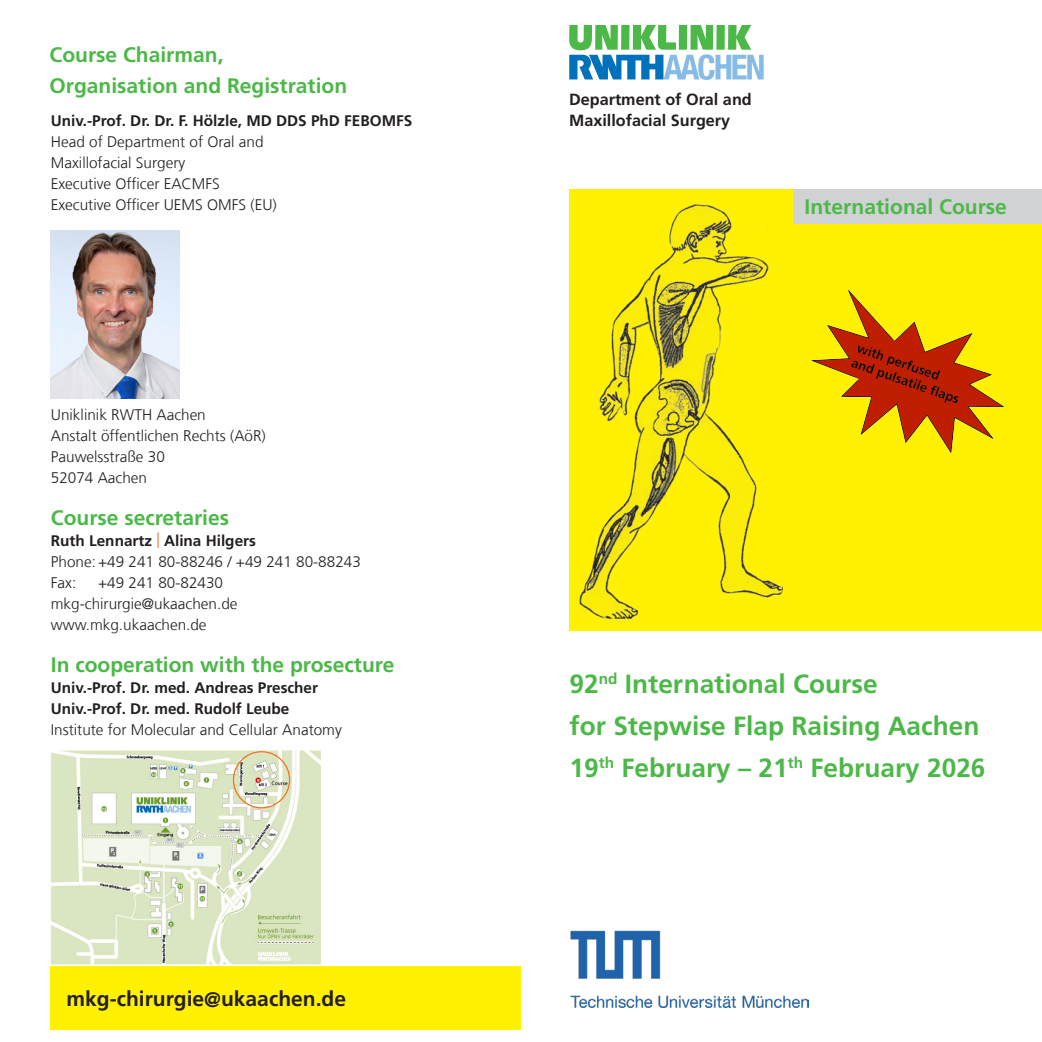
<style>
.page{position:relative;width:1042px;height:1042px;background:#fff}
.page>*{position:absolute;margin:0;border:0;box-sizing:border-box;transform-origin:0 0}
._01a_Cover_-_Titel{font:700 26.25px/42px "Frutiger LT Com";color:#4cb848}
._03e_Textsatz_-_Fließtext{font:700 21px "Frutiger LT Com";color:#4cb848}
._03a1_Textsatz_-_Headline_12_Pt{font:700 21px "Frutiger LT Com";color:#4cb848}
.t1{font:700 21px "Frutiger LT Com";color:#231f20}
._01a_Cover_-_Titel-2{font:700 21px "Frutiger LT Com";color:#4cb848}
._03e_Textsatz_-_Fließtext-2{font:700 16.1px "Frutiger LT Com";color:#231f20}
._03e_Textsatz_-_Fließtext-3{font:300 15.4px/21px "Frutiger LT Com";color:#231f20}
._03e_Textsatz_-_Fließtext-4{font:700 15.4px/21px "Frutiger LT Com";color:#231f20}
.s1{font-weight:300;color:#f47321}
</style>
<div class="page">
<div style="left:569px;top:189px;width:473px;height:441px;background:#fff101"></div>
<img style="left:580px;top:204px;width:202px;height:415px">
<svg style="left:569px;top:25px;width:194px;height:55px"></svg>
<div style="left:794px;top:189px;width:248px;height:35px;background:#d1d2d4"></div>
<img style="left:51px;top:230px;width:129px;height:168px">
<img style="left:570px;top:930px;width:239px;height:77px">
<img style="left:811px;top:289px;width:193px;height:164px">
<img style="left:50px;top:750px;width:271px;height:241px">
<div style="left:233px;top:751px;width:57px;height:57px;border:1px solid #f47321;border-radius:50%"></div>
<div style="left:51px;top:966px;width:470px;height:63px;background:#fff101"></div>
<p class="_03a1_Textsatz_-_Headline_12_Pt" style="left:50px;top:42px;width:175px">Course Chairman,</p>
<p class="_03a1_Textsatz_-_Headline_12_Pt" style="left:50px;top:74px;width:299px">Organisation and Registration</p>
<p class="_03e_Textsatz_-_Fließtext-4" style="left:51px;top:110px;width:363px">Univ.-Prof. Dr. Dr. F. Hölzle, MD DDS PhD FEBOMFS</p>
<p class="_03e_Textsatz_-_Fließtext-3" style="left:51px;top:131px;width:214px">Head of Department of Oral and<br>Maxillofacial Surgery<br>Executive Officer EACMFS</p>
<p class="_03e_Textsatz_-_Fließtext-3" style="left:51px;top:194px;width:227px">Executive Officer UEMS OMFS (EU)</p>
<p class="_03e_Textsatz_-_Fließtext-3" style="left:51px;top:404px;width:216px">Uniklinik RWTH Aachen<br>Anstalt öffentlichen Rechts (AöR)<br>Pauwelsstraße 30<br>52074 Aachen</p>
<p class="_03e_Textsatz_-_Fließtext" style="left:51px;top:505px;width:180px">Course secretaries</p>
<p class="_03e_Textsatz_-_Fließtext-4" style="left:51px;top:530px;width:207px">Ruth Lennartz <span class="s1">|</span> Alina Hilgers</p>
<p class="_03e_Textsatz_-_Fließtext-3" style="left:51px;top:551px;width:311px">Phone:+49 241 80-88246 / +49 241 80-88243</p>
<p class="_03e_Textsatz_-_Fließtext-3" style="left:51px;top:572px;width:27px">Fax:</p>
<p class="_03e_Textsatz_-_Fließtext-3" style="left:51px;top:572px;width:188px;text-indent:47px">+49 241 80-82430 mkg-chirurgie@ukaachen.de</p>
<p class="_03e_Textsatz_-_Fließtext-3" style="left:51px;top:614px;width:157px">www.mkg.ukaachen.de</p>
<p class="_03e_Textsatz_-_Fließtext" style="left:51px;top:652px;width:345px">In cooperation with the prosecture</p>
<p class="_03e_Textsatz_-_Fließtext-4" style="left:51px;top:677px;width:269px">Univ.-Prof. Dr. med. Andreas Prescher<br>Univ.-Prof. Dr. med. Rudolf Leube</p>
<p class="_03e_Textsatz_-_Fließtext-3" style="left:51px;top:719px;width:292px">Institute for Molecular and Cellular Anatomy</p>
<p class="t1" style="left:67px;top:986px;width:281px">mkg-chirurgie@ukaachen.de</p>
<p class="_03e_Textsatz_-_Fließtext-2" style="left:569px;top:90px;width:184px">Department of Oral and</p>
<p class="_03e_Textsatz_-_Fließtext-2" style="left:569px;top:111px;width:163px">Maxillofacial Surgery</p>
<p class="_01a_Cover_-_Titel-2" style="left:804px;top:194px;width:204px">International Course</p>
<p class="_01a_Cover_-_Titel" style="left:569px;top:663px;width:310px">92<sup>nd</sup> International Course</p>
<p class="_01a_Cover_-_Titel" style="left:569px;top:705px;width:417px">for Stepwise Flap Raising Aachen<br>19<sup>th</sup> February – 21<sup>th</sup> February 2026</p>
</div>
